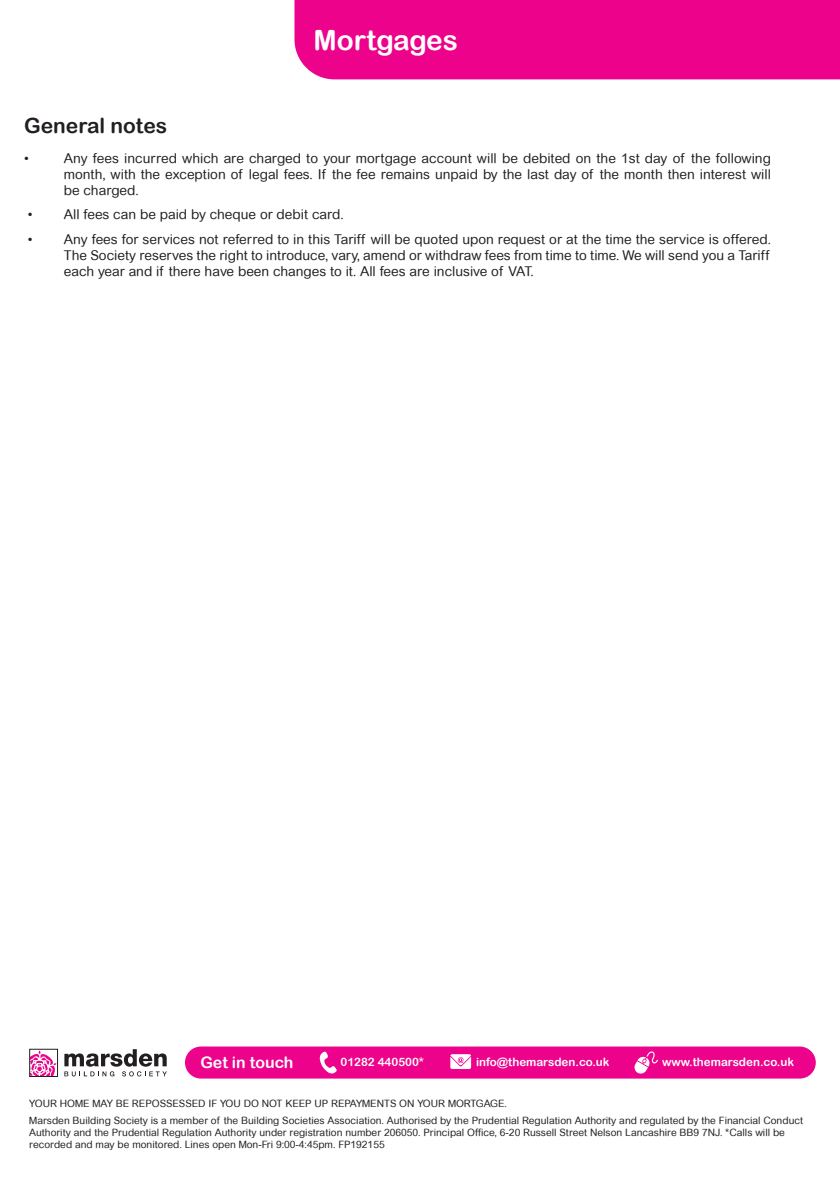
<style>
.page{position:relative;width:840px;height:1191px;background:#fff}
.page>*{position:absolute;margin:0;border:0;box-sizing:border-box;transform-origin:0 0}
.t1{font:28px "Arial Rounded MT Bold";color:#fff}
.t2{font:21px "Arial Rounded MT Bold";color:#231f20}
.t3{font:15.8px "Arial Rounded MT Bold";color:#fff}
.t4{font:13.6px/16.2px "Arial Rounded MT";color:#231f20;text-align:justify}
.t5{font:11.6px "Arial Rounded MT Bold";color:#fff}
.t6{font:10.2px/11.6px "Arial Rounded MT";color:#231f20}
</style>
<div class="page">
<div style="left:185px;top:1046px;width:630px;height:32px;background:#ed028c;border-radius:16px"></div>
<svg style="left:31px;top:1051px;width:25px;height:23px"></svg>
<div style="left:29px;top:1049px;width:29px;height:27px;border:1px solid #231f20"></div>
<svg style="left:64px;top:1049px;width:103px;height:27px"></svg>
<svg style="left:450px;top:1054px;width:21px;height:15px"></svg>
<svg style="left:319px;top:1051px;width:17px;height:22px"></svg>
<svg style="left:634px;top:1051px;width:23px;height:22px"></svg>
<div style="left:294px;top:0;width:545px;height:79px;background:#ed028c"></div>
<p class="t1" style="left:313px;top:23px;width:146px">Mortgages</p>
<p class="t2" style="left:24px;top:113px;width:145px">General notes</p>
<p class="t4" style="left:24px;top:150px;width:6px">•</p>
<p class="t4" style="left:64px;top:150px;width:708px">Any fees incurred which are charged to your mortgage account will be debited on the 1st day of the following month, with the exception of legal fees. If the fee remains unpaid by the last day of the month then interest will be charged.</p>
<p class="t4" style="left:28px;top:206px;width:317px">• All fees can be paid by cheque or debit card.</p>
<p class="t4" style="left:64px;top:230px;width:708px;text-indent:-36px">• Any fees for services not referred to in this Tariff will be quoted upon request or at the time the service is offered.<br>The Society reserves the right to introduce, vary, amend or withdraw fees from time to time. We will send you a Tariff each year and if there have been changes to it. All fees are inclusive of VAT.</p>
<p class="t3" style="left:200px;top:1053px;width:94px">Get in touch</p>
<p class="t5" style="left:340px;top:1055px;width:85px">01282 440500*</p>
<p class="t5" style="left:476px;top:1055px;width:135px">info@themarsden.co.uk</p>
<p class="t5" style="left:661px;top:1055px;width:133px">www.themarsden.co.uk</p>
<p class="t6" style="left:29px;top:1097px;width:479px">YOUR HOME MAY BE REPOSSESSED IF YOU DO NOT KEEP UP REPAYMENTS ON YOUR MORTGAGE.</p>
<p class="t6" style="left:29px;top:1115px;width:775px">Marsden Building Society is a member of the Building Societies Association. Authorised by the Prudential Regulation Authority and regulated by the Financial Conduct<br>Authority and the Prudential Regulation Authority under registration number 206050. Principal Office, 6-20 Russell Street Nelson Lancashire BB9 7NJ. *Calls will be recorded and may be monitored. Lines open Mon-Fri 9:00-4:45pm. FP192155</p>
</div>
